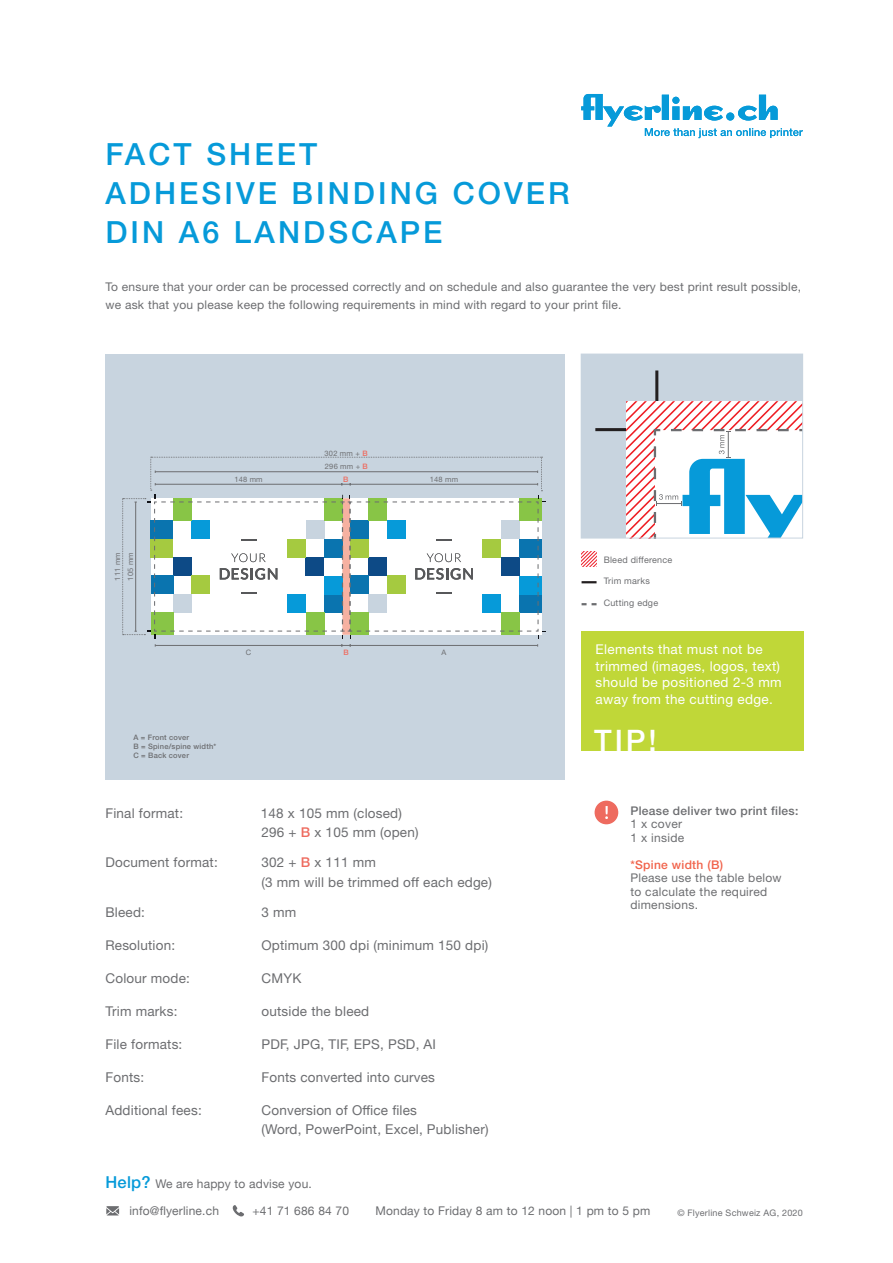
<style>
.page{position:relative;width:893px;height:1263px;background:#fff}
.page>*{position:absolute;margin:0;border:0;box-sizing:border-box;transform-origin:0 0}
.t1{font:500 30.6px/39.2px "Helvetica Neue LT Std";letter-spacing:.1em;color:#069ad9}
.t2{font:500 29.7px "Helvetica Neue LT Std";color:#fff}
.t3{font:13.5px/19.5px "Helvetica Neue LT Std";letter-spacing:.015em;color:#6c6d70}
.t4{font:13.5px/19.5px "Helvetica Neue";letter-spacing:.015em;color:#6c6d70}
.t5{font:13.5px/16.5px "Helvetica Neue LT Std";letter-spacing:.025em;color:#fff}
.t6{font:12px/13.5px "Helvetica Neue LT Std";letter-spacing:.02em;color:#6c6d70}
.t7{font:12px "Helvetica Neue";letter-spacing:.015em;color:#6c6d70}
.t8{font:500 12px "Helvetica Neue LT Std";letter-spacing:.025em;color:#6c6d70}
.t9{font:500 12px "Helvetica Neue LT Std";letter-spacing:.025em;color:#f1634b}
.t10{font:9px "Helvetica Neue LT Std";letter-spacing:.025em;color:#6c6d70}
.t11{font:500 7.5px/9px "Helvetica Neue LT Std";letter-spacing:.025em;color:#6c6d70}
.t12{font:7.5px/12.9px "Helvetica Neue LT Std";letter-spacing:.025em;color:#6c6d70}
.t13{font:500 7.5px "Helvetica Neue LT Std";color:#ee6b5f}
.s1{font-weight:500;color:#ee6b5f}
.s2{font-family:"Helvetica Neue LT Std";font-weight:500;font-size:16.5px;color:#069ad9}
</style>
<div class="page">
<svg style="left:582px;top:581px;width:15px;height:2px"></svg>
<svg style="left:582px;top:603px;width:15px;height:2px"></svg>
<div style="left:581px;top:354px;width:222px;height:184px;background:#c8d4df"></div>
<hr style="left:655px;top:370px;width:3px;height:31px;background:#231f20">
<hr style="left:595px;top:428px;width:31px;height:3px;background:#231f20">
<svg style="left:626px;top:401px;width:175px;height:135px;background:#ccd7e4"></svg>
<div style="left:581px;top:354px;width:222px;height:184px;border:1px solid #c8d4df"></div>
<svg style="left:581px;top:552px;width:15px;height:15px"></svg>
<svg style="left:106px;top:1206px;width:13px;height:9px"></svg>
<svg style="left:232px;top:1205px;width:12px;height:11px"></svg>
<div style="left:582px;top:631px;width:222px;height:120px;background:#c0d738"></div>
<div style="left:595px;top:801px;width:22px;height:22px;background:#ee6b5f;border-radius:50%"></div>
<div style="left:595px;top:801px;width:23px;height:23px;border:2px solid #ee6b5f;border-radius:50%"></div>
<svg style="left:605px;top:806px;width:3px;height:13px"></svg>
<div style="left:105px;top:354px;width:460px;height:425px;background:#c8d4df"></div>
<svg style="left:122px;top:457px;width:424px;height:190px"></svg>
<svg style="left:581px;top:94px;width:222px;height:44px"></svg>
<h1 class="t1" style="left:105px;top:134px;width:466px">FACT SHEET<br>ADHESIVE BINDING COVER<br>DIN A6 LANDSCAPE</h1>
<p class="t6" style="left:105px;top:278px;width:697px;line-height:18px">To ensure that your order can be processed correctly and on schedule and also guarantee the very best print result possible, we ask that you please keep the following requirements in mind with regard to your print file.</p>
<p class="t12" style="left:111px;top:581px;width:30px;rotate:-90deg">111 mm<br>105 mm</p>
<p class="t12" style="left:234px;top:472px;width:30px">148 mm</p>
<p class="t12" style="left:325px;top:446px;width:45px">302 mm + <span class="s1">B</span></p>
<p class="t13" style="left:343px;top:474px;width:7px">B</p>
<p class="t12" style="left:325px;top:460px;width:44px">296 mm + <span class="s1">B</span></p>
<p class="t12" style="left:430px;top:472px;width:30px">148 mm</p>
<p class="t12" style="left:246px;top:646px;width:7px">C</p>
<p class="t13" style="left:344px;top:648px;width:7px">B</p>
<p class="t12" style="left:441px;top:646px;width:6px">A</p>
<p class="t11" style="left:133px;top:733px;width:84px">A = Front cover<br>B = Spine/spine width*<br>C = Back cover</p>
<p class="t3" style="left:105px;top:803px;width:79px">Final format:</p>
<p class="t3" style="left:261px;top:803px;width:159px">148 x 105 mm (closed)<br>296 + <span class="s1">B</span> x 105 mm (open)</p>
<p class="t3" style="left:105px;top:852px;width:114px">Document format:</p>
<p class="t3" style="left:261px;top:852px;width:232px">302 + <span class="s1">B</span> x 111 mm<br>(3 mm will be trimmed off each edge)</p>
<p class="t3" style="left:105px;top:902px;width:41px">Bleed:</p>
<p class="t3" style="left:261px;top:902px;width:36px">3 mm</p>
<p class="t3" style="left:105px;top:935px;width:71px">Resolution:</p>
<p class="t3" style="left:261px;top:935px;width:228px">Optimum 300 dpi (minimum 150 dpi)</p>
<p class="t3" style="left:105px;top:968px;width:86px">Colour mode:</p>
<p class="t3" style="left:261px;top:968px;width:41px">CMYK</p>
<p class="t3" style="left:105px;top:1001px;width:74px">Trim marks:</p>
<p class="t3" style="left:261px;top:1001px;width:109px">outside the bleed</p>
<p class="t3" style="left:105px;top:1034px;width:78px">File formats:</p>
<p class="t3" style="left:261px;top:1034px;width:176px">PDF, JPG, TIF, EPS, PSD, AI</p>
<p class="t4" style="left:105px;top:1068px;width:40px">Fonts:</p>
<p class="t4" style="left:261px;top:1068px;width:175px">Fonts converted into curves</p>
<p class="t4" style="left:105px;top:1101px;width:98px">Additional fees:</p>
<p class="t4" style="left:261px;top:1101px;width:229px">Conversion of Office files<br>(Word, PowerPoint, Excel, Publisher)</p>
<p class="t10" style="left:604px;top:554px;width:70px">Bleed difference</p>
<p class="t10" style="left:604px;top:576px;width:48px">Trim marks</p>
<p class="t10" style="left:604px;top:598px;width:56px">Cutting edge</p>
<p class="t5" style="left:596px;top:641px;width:188px">Elements that must not be trimmed (images, logos, text) should be positioned 2-3 mm away from the cutting edge.</p>
<h2 class="t2" style="left:594px;top:723px;width:64px">TIP!</h2>
<p class="t8" style="left:630px;top:803px;width:169px">Please deliver two print files:</p>
<p class="t6" style="left:630px;top:817px;width:55px">1 x cover<br>1 x inside</p>
<p class="t9" style="left:630px;top:857px;width:94px">*Spine width (B)</p>
<p class="t6" style="left:630px;top:871px;width:153px">Please use the table below to calculate the required dimensions.</p>
<p class="t7" style="left:105px;top:1175px;width:208px"><span class="s2">Help?</span> We are happy to advise you.</p>
<p class="t7" style="left:129px;top:1202px;width:91px">info@flyerline.ch</p>
<p class="t7" style="left:252px;top:1202px;width:98px">+41 71 686 84 70</p>
<p class="t7" style="left:375px;top:1202px;width:276px">Monday to Friday 8 am to 12 noon | 1 pm to 5 pm</p>
<p class="t10" style="left:677px;top:1207px;width:127px">© Flyerline Schweiz AG, 2020</p>
</div>
